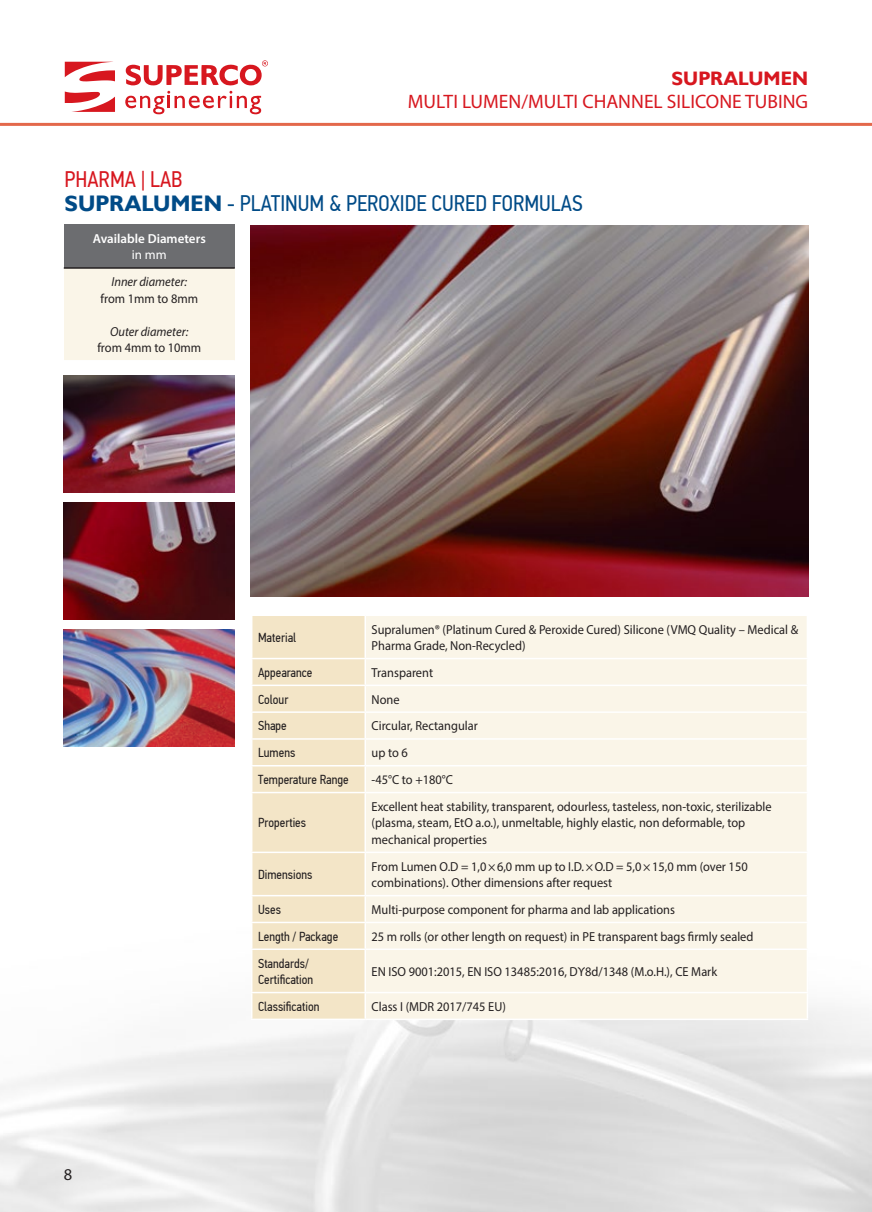
<style>
.page{position:relative;width:872px;height:1212px;background:#fff}
.page>*{position:absolute;margin:0;border:0;box-sizing:border-box;transform-origin:0 0}
.cat_title{font:22.5px "PF Din Text Cond Pro";color:#004b87}
.cat_title-2{font:22.5px "PF Din Text Cond Pro";color:#d7171f}
.t1{font:19.5px "Myriad Pro";color:#d7171f}
.t2{font:700 19.5px "Gill Sans TT";letter-spacing:.005em;color:#d7171f}
.t3{font:16.5px "Myriad Pro";color:#231f20}
.table_text{font:13.05px/16.5px "Myriad Pro";color:#231f20;scale:.95 1}
.table_heading{font:13.05px/16.5px "PF Din Text Cond Pro";color:#231f20}
.table_text-2{font:italic 13.05px/16.5px "Myriad Pro";color:#231f20;text-align:center;scale:.95 1}
.t4{font:600 13.05px "Myriad Pro";color:#fff}
.t5{font:13.05px "Myriad Pro";color:#fff}
.s1{font-family:"Gill Sans TT";font-weight:700}
.s2{font-style:normal}
</style>
<div class="page">
<img style="left:64px;top:375px;width:171px;height:118px">
<img style="left:64px;top:502px;width:171px;height:118px">
<img style="left:64px;top:630px;width:171px;height:117px">
<img style="left:251px;top:225px;width:557px;height:371px">
<div style="left:64px;top:225px;width:171px;height:43px;background:#6c6d70"></div>
<div style="left:64px;top:268px;width:171px;height:93px;background:#faf5e8"></div>
<hr style="left:64px;top:360px;width:171px;height:1px;background:#fff">
<hr style="left:64px;top:267px;width:171px;height:2px;background:#231f20">
<div style="left:252px;top:616px;width:112px;height:402px;background:#f3e5c7"></div>
<div style="left:366px;top:616px;width:440px;height:402px;background:#faf5e8"></div>
<hr style="left:251px;top:658px;width:114px;height:1px;background:#fff">
<hr style="left:365px;top:658px;width:443px;height:1px;background:#fff">
<hr style="left:251px;top:685px;width:114px;height:1px;background:#fff">
<hr style="left:365px;top:685px;width:443px;height:1px;background:#fff">
<hr style="left:251px;top:711px;width:114px;height:2px;background:#fff">
<hr style="left:365px;top:711px;width:443px;height:2px;background:#fff">
<hr style="left:251px;top:738px;width:114px;height:2px;background:#fff">
<hr style="left:365px;top:738px;width:443px;height:2px;background:#fff">
<hr style="left:251px;top:765px;width:114px;height:1px;background:#fff">
<hr style="left:365px;top:765px;width:443px;height:1px;background:#fff">
<hr style="left:251px;top:792px;width:114px;height:1px;background:#fff">
<hr style="left:365px;top:792px;width:443px;height:1px;background:#fff">
<hr style="left:251px;top:851px;width:114px;height:2px;background:#fff">
<hr style="left:365px;top:851px;width:443px;height:2px;background:#fff">
<hr style="left:251px;top:895px;width:114px;height:1px;background:#fff">
<hr style="left:365px;top:895px;width:443px;height:1px;background:#fff">
<hr style="left:251px;top:922px;width:114px;height:1px;background:#fff">
<hr style="left:365px;top:922px;width:443px;height:1px;background:#fff">
<hr style="left:251px;top:948px;width:114px;height:2px;background:#fff">
<hr style="left:365px;top:948px;width:443px;height:2px;background:#fff">
<hr style="left:251px;top:992px;width:114px;height:1px;background:#fff">
<hr style="left:365px;top:992px;width:443px;height:1px;background:#fff">
<svg style="left:65px;top:62px;width:50px;height:19px"></svg>
<svg style="left:65px;top:92px;width:50px;height:20px"></svg>
<svg style="left:125px;top:60px;width:143px;height:54px"></svg>
<hr style="left:0;top:123px;width:872px;height:3px;background:#e3684b">
<p class="t2" style="left:671px;top:67px;width:138px">SUPRALUMEN</p>
<p class="t1" style="left:408px;top:90px;width:402px">MULTI LUMEN/MULTI CHANNEL SILICONE TUBING</p>
<p class="cat_title-2" style="left:65px;top:166px;width:119px">PHARMA | LAB</p>
<p class="cat_title" style="left:65px;top:190px;width:520px"><span class="s1">SUPRALUMEN</span> - PLATINUM &amp; PEROXIDE CURED FORMULAS</p>
<p class="t4" style="left:93px;top:230px;width:114px">Available Diameters</p>
<p class="t5" style="left:132px;top:247px;width:36px">in mm</p>
<p class="table_text-2" style="left:100px;top:273px;width:104px">Inner diameter: <span class="s2">from 1mm to 8mm</span></p>
<p class="table_text-2" style="left:110px;top:323px;width:84px">Outer diameter:</p>
<p class="table_text" style="left:97px;top:339px;width:111px">from 4mm to 10mm</p>
<p class="t3" style="left:64px;top:1165px;width:10px">8</p>
<p class="table_heading" style="left:258px;top:629px;width:40px">Material</p>
<p class="table_text" style="left:371px;top:621px;width:450px">Supralumen® (Platinum Cured &amp; Peroxide Cured) Silicone (VMQ Quality – Medical &amp;<br>Pharma Grade, Non-Recycled)</p>
<p class="table_heading" style="left:258px;top:664px;width:56px">Appearance</p>
<p class="table_text" style="left:371px;top:664px;width:66px">Transparent</p>
<p class="table_heading" style="left:258px;top:691px;width:32px">Colour</p>
<p class="table_text" style="left:371px;top:691px;width:31px">None</p>
<p class="table_heading" style="left:258px;top:718px;width:30px">Shape</p>
<p class="table_text" style="left:371px;top:718px;width:113px">Circular, Rectangular</p>
<p class="table_heading" style="left:258px;top:744px;width:39px">Lumens</p>
<p class="table_text" style="left:371px;top:744px;width:40px">up to 6</p>
<p class="table_heading" style="left:258px;top:771px;width:92px">Temperature Range</p>
<p class="table_text" style="left:371px;top:771px;width:87px">-45°C to +180°C</p>
<p class="table_heading" style="left:258px;top:815px;width:50px">Properties</p>
<p class="table_text" style="left:371px;top:798px;width:422px">Excellent heat stability, transparent, odourless, tasteless, non-toxic, sterilizable (plasma, steam, EtO a.o.), unmeltable, highly elastic, non deformable, top mechanical properties</p>
<p class="table_heading" style="left:258px;top:866px;width:56px">Dimensions</p>
<p class="table_text" style="left:371px;top:858px;width:397px">From Lumen O.D = 1,0×6,0 mm up to I.D.×O.D = 5,0×15,0 mm (over 150 combinations). Other dimensions after request</p>
<p class="table_heading" style="left:258px;top:901px;width:24px">Uses</p>
<p class="table_text" style="left:371px;top:901px;width:321px">Multi-purpose component for pharma and lab applications</p>
<p class="table_heading" style="left:258px;top:928px;width:82px">Length / Package</p>
<p class="table_text" style="left:371px;top:928px;width:403px">25 m rolls (or other length on request) in PE transparent bags firmly sealed</p>
<p class="table_heading" style="left:258px;top:955px;width:57px">Standards/<br>Certification</p>
<p class="table_text" style="left:371px;top:963px;width:365px">ΕΝ ISO 9001:2015, EN ISO 13485:2016, DΥ8d/1348 (M.o.H.), CE Mark</p>
<p class="table_heading" style="left:258px;top:998px;width:63px">Classification</p>
<p class="table_text" style="left:371px;top:998px;width:143px">Class Ι (MDR 2017/745 EU)</p>
</div>
